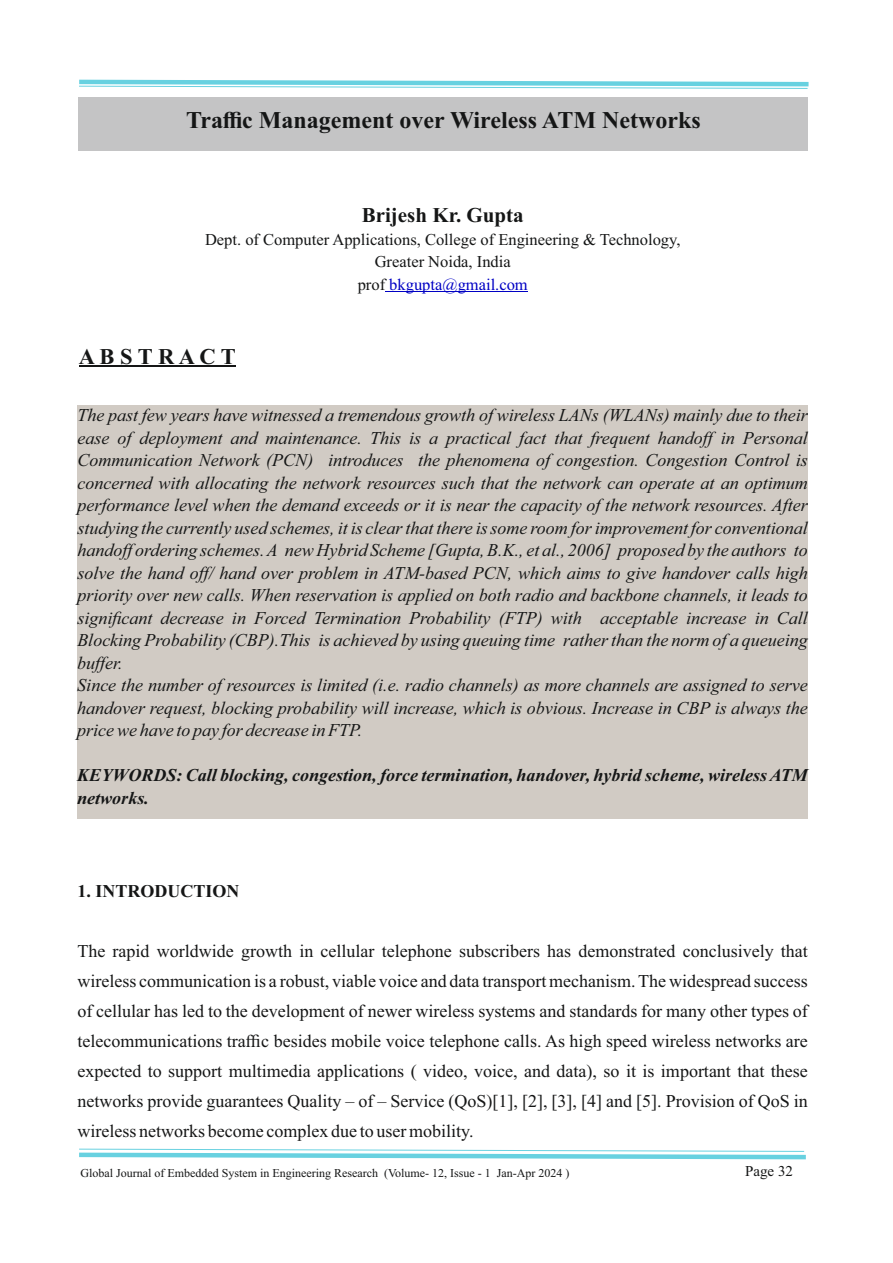
<style>
.page{position:relative;width:893px;height:1263px;background:#fff}
.page>*{position:absolute;margin:0;border:0;box-sizing:border-box;transform-origin:0 0}
.t1{font:700 24px "Times New Roman";color:#151616}
.t2{font:700 22.5px "Times New Roman";color:#151616}
.t3{font:700 21px "Times New Roman";color:#151616}
.t4{font:italic 18px/22.5px "Times New Roman";color:#151616}
.t5{font:18px/30px "Times New Roman";color:#151616;text-align:justify}
.t6{font:italic 700 18px/22.5px "Times New Roman";color:#151616}
.t7{font:700 18px "Times New Roman";color:#151616}
.t8{font:16.5px/22.5px "Times New Roman";color:#151616;text-align:center}
.t9{font:15px "Times New Roman";color:#151616}
.t10{font:12px "Times New Roman";color:#151616}
.s1{color:#0000c4}
</style>
<div class="page">
<div style="left:79px;top:97px;width:729px;height:53px;background:#c4c4c5"></div>
<hr style="left:385px;top:291px;width:143px;height:1px;background:#0000c4">
<hr style="left:79px;top:366px;width:157px;height:1px;background:#151616">
<div style="left:77px;top:405px;width:731px;height:414px;background:#d1cbc4"></div>
<svg style="left:79px;top:79px;width:730px;height:10px"></svg>
<svg style="left:79px;top:1148px;width:727px;height:12px"></svg>
<h1 class="t1" style="left:186px;top:112px;width:516px">Traffic Management over Wireless ATM Networks</h1>
<p class="t3" style="left:362px;top:208px;width:163px">Brijesh Kr. Gupta</p>
<p class="t8" style="left:205px;top:230px;width:477px">Dept. of Computer Applications, College of Engineering &amp; Technology,<br>Greater Noida, India<br>prof <span class="s1">bkgupta@gmail.com</span></p>
<p class="t2" style="left:79px;top:348px;width:158px">A B S T R A C T</p>
<p class="t4" style="left:77px;top:406px;width:732px">The past few years have witnessed a tremendous growth of wireless LANs (WLANs) mainly due to their ease of deployment and maintenance. This is a practical fact that frequent handoff in Personal Communication Network (PCN) introduces the phenomena of congestion. Congestion Control is concerned with allocating the network resources such that the network can operate at an optimum performance level when the demand exceeds or it is near the capacity of the network resources. After studying the currently used schemes, it is clear that there is some room for improvement for conventional handoffordering schemes. A new Hybrid Scheme [Gupta, B.K., et al., 2006] proposed by the authors to solve the hand off/ hand over problem in ATM-based PCN, which aims to give handover calls high priority over new calls. When reservation is applied on both radio and backbone channels, it leads to significant decrease in Forced Termination Probability (FTP) with acceptable increase in Call Blocking Probability (CBP).This is achieved by using queuing time rather than the norm of a queueing buffer.<br>Since the number of resources is limited (i.e. radio channels) as more channels are assigned to serve handover request, blocking probability will increase, which is obvious. Increase in CBP is always the price we have to pay for decrease in FTP.</p>
<p class="t6" style="left:77px;top:766px;width:732px">KEYWORDS: Call blocking, congestion, force termination, handover, hybrid scheme, wireless ATM networks.</p>
<p class="t7" style="left:77px;top:885px;width:163px">1. INTRODUCTION</p>
<p class="t5" style="left:77px;top:938px;width:732px">The rapid worldwide growth in cellular telephone subscribers has demonstrated conclusively that wireless communication is a robust, viable voice and data transport mechanism. The widespread success of cellular has led to the development of newer wireless systems and standards for many other types of telecommunications traffic besides mobile voice telephone calls. As high speed wireless networks are expected to support multimedia applications ( video, voice, and data), so it is important that these networks provide guarantees Quality – of – Service (QoS)[1], [2], [3], [4] and [5]. Provision of QoS in wireless networks become complex due to user mobility.</p>
<p class="t10" style="left:80px;top:1168px;width:491px">Global Journal of Embedded System in Engineering Research (Volume- 12, Issue - 1 Jan-Apr 2024 )</p>
<p class="t9" style="left:745px;top:1165px;width:49px">Page 32</p>
</div>
